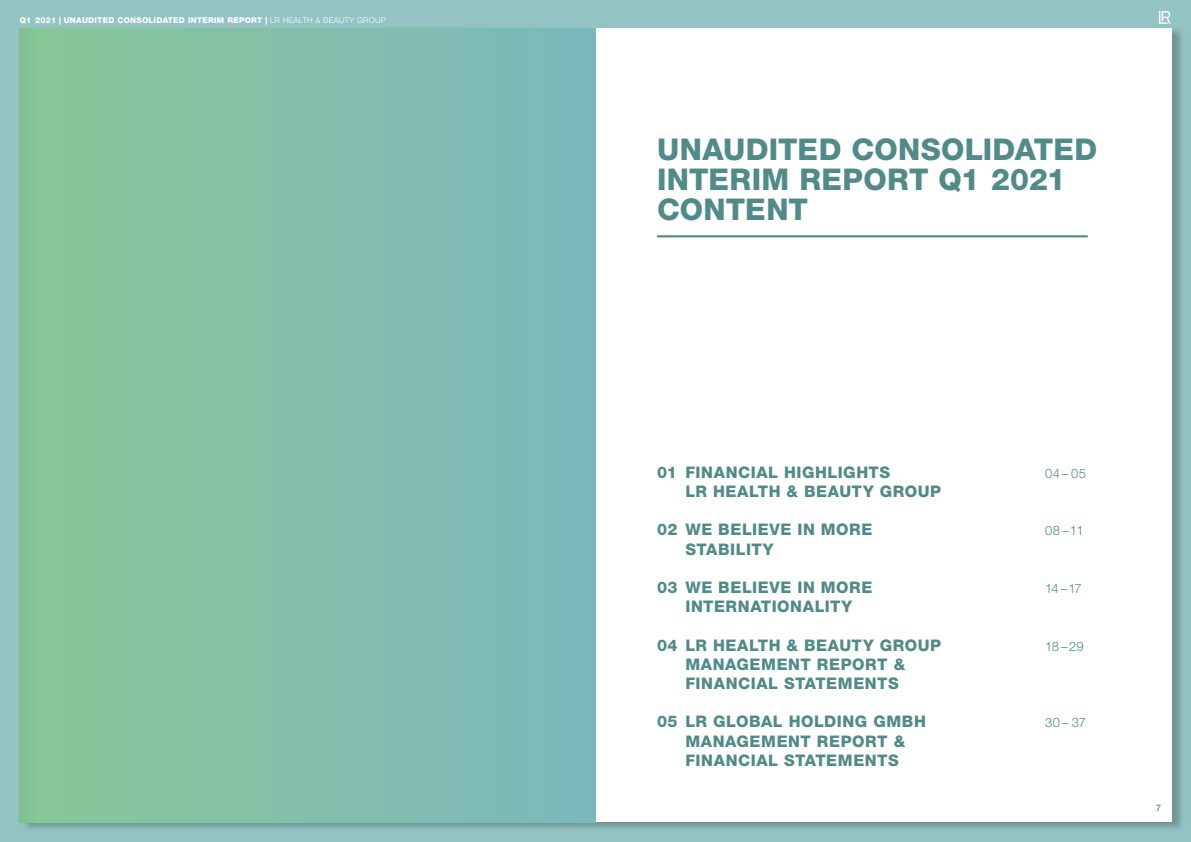
<style>
.page{position:relative;width:1191px;height:842px;background:#93c3c2}
.page>*{position:absolute;margin:0;border:0;box-sizing:border-box;transform-origin:0 0}
.t1{font:800 30px/30px "Helvetica Neue LT Pro";letter-spacing:.01em;color:#508a89}
.t2{font:800 16px/19.2px "Helvetica Neue LT Pro";letter-spacing:.035em;color:#508a89}
.t3{font:300 13px "Helvetica Neue LT Pro";letter-spacing:.005em;color:#508a89}
.t4{font:500 9px "Helvetica Neue LT Pro";color:#508a89}
.t5{font:800 8px "Helvetica Neue LT Pro";letter-spacing:.03em;color:#fff}
.s1{font-weight:300}
</style>
<div class="page">
<img style="left:21px;top:26px;width:1164px;height:806px">
<div style="left:20px;top:28px;width:1151px;height:794px;background:#fff"></div>
<svg style="left:1158px;top:11px;width:12px;height:13px"></svg>
<div style="left:20px;top:28px;width:575px;height:795px;background:linear-gradient(to right,#88c797,#7cb8bc)"></div>
<hr style="left:657px;top:235px;width:430px;height:2px;background:#508a89">
<p class="t5" style="left:20px;top:15px;width:367px">Q1 2021 | UNAUDITED CONSOLIDATED INTERIM REPORT | <span class="s1">LR HEALTH &amp; BEAUTY GROUP</span></p>
<h1 class="t1" style="left:657px;top:134px;width:442px">UNAUDITED CONSOLIDATED<br>INTERIM REPORT Q1 2021<br>CONTENT</h1>
<p class="t2" style="left:657px;top:462px;width:235px">01 FINANCIAL HIGHLIGHTS</p>
<p class="t3" style="left:1045px;top:465px;width:42px">04–05</p>
<p class="t2" style="left:685px;top:482px;width:257px">LR HEALTH &amp; BEAUTY GROUP</p>
<p class="t2" style="left:657px;top:520px;width:217px">02 WE BELIEVE IN MORE</p>
<p class="t3" style="left:1045px;top:523px;width:40px">08 –11</p>
<p class="t2" style="left:685px;top:539px;width:90px">STABILITY</p>
<p class="t2" style="left:657px;top:578px;width:217px">03 WE BELIEVE IN MORE</p>
<p class="t3" style="left:1045px;top:580px;width:38px">14 –17</p>
<p class="t2" style="left:685px;top:597px;width:168px">INTERNATIONALITY</p>
<p class="t2" style="left:657px;top:635px;width:286px">04 LR HEALTH &amp; BEAUTY GROUP</p>
<p class="t3" style="left:1045px;top:638px;width:40px">18–29</p>
<p class="t2" style="left:685px;top:654px;width:221px">MANAGEMENT REPORT &amp;<br>FINANCIAL STATEMENTS</p>
<p class="t2" style="left:657px;top:712px;width:270px">05 LR GLOBAL HOLDING GMBH</p>
<p class="t3" style="left:1045px;top:715px;width:42px">30– 37</p>
<p class="t2" style="left:685px;top:731px;width:221px">MANAGEMENT REPORT &amp;<br>FINANCIAL STATEMENTS</p>
<p class="t4" style="left:1156px;top:802px;width:7px">7</p>
</div>
